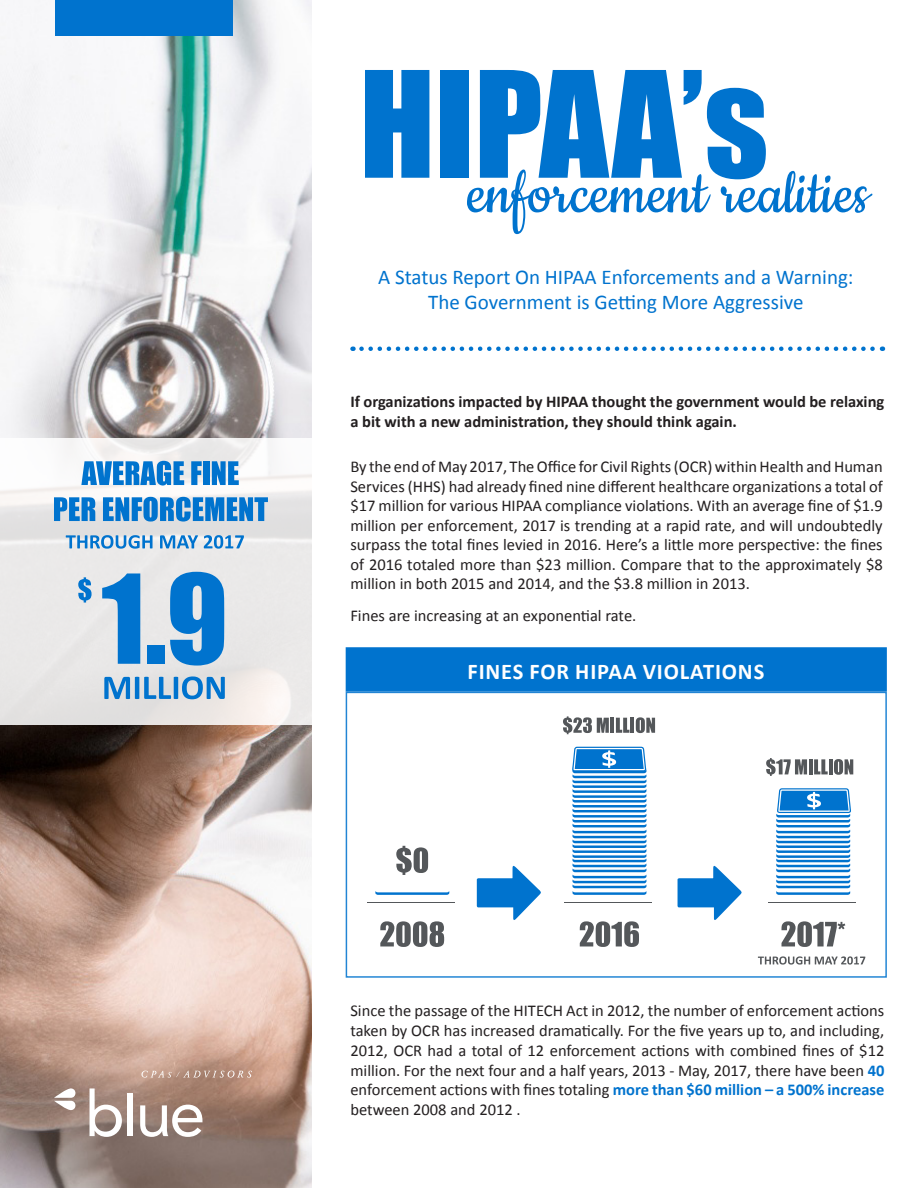
<style>
.page{position:relative;width:918px;height:1188px;background:#fff}
.page>*{position:absolute;margin:0;border:0;box-sizing:border-box;transform-origin:0 0}
.t1{font:136.35px "Impact";color:#0073ce}
.t2{font:68.7px "Cookie";color:#0073ce}
.t3{font:700 22.5px "Calibri";letter-spacing:.04em;color:#fff}
.t4{font:21px/25.2px "Calibri";color:#0073ce;text-align:center}
.t5{font:16.5px/19.5px "Calibri";color:#231f20;text-align:justify}
.t6{font:700 16.5px/19.5px "Calibri";color:#231f20}
.s1{font-weight:700;color:#0073ce}
</style>
<div class="page">
<div style="left:346px;top:692px;width:541px;height:286px;border:2px solid #0073ce"></div>
<div style="left:346px;top:647px;width:541px;height:45px;background:#0073ce;border:2px solid #0073ce"></div>
<img style="left:0;top:0;width:312px;height:1188px">
<svg style="left:361px;top:347px;width:522px;height:4px"></svg>
<div style="left:55px;top:0;width:178px;height:36px;background:#0073ce"></div>
<svg style="left:0;top:439px;width:312px;height:286px;fill:#eae9e8"></svg>
<svg style="left:142px;top:1071px;width:110px;height:7px"></svg>
<svg style="left:90px;top:1088px;width:32px;height:49px"></svg>
<div style="left:128px;top:1094px;width:5px;height:42px;background:#fff"></div>
<svg style="left:140px;top:1105px;width:62px;height:32px"></svg>
<svg style="left:54px;top:1088px;width:23px;height:23px"></svg>
<svg style="left:104px;top:676px;width:121px;height:23px;background:#77acd7"></svg>
<svg style="left:102px;top:573px;width:38px;height:91px;background:#569ed7"></svg>
<div style="left:147px;top:645px;width:17px;height:19px;background:#0073ce"></div>
<svg style="left:170px;top:572px;width:54px;height:94px;background:#348dd3"></svg>
<svg style="left:78px;top:577px;width:14px;height:26px"></svg>
<svg style="left:81px;top:461px;width:103px;height:25px;background:#4a9ad9"></svg>
<svg style="left:191px;top:461px;width:11px;height:24px"></svg>
<div style="left:203px;top:461px;width:6px;height:24px;background:#0073ce"></div>
<svg style="left:212px;top:461px;width:27px;height:24px"></svg>
<svg style="left:54px;top:497px;width:41px;height:24px"></svg>
<svg style="left:103px;top:497px;width:165px;height:25px;background:#4996d4"></svg>
<svg style="left:66px;top:535px;width:87px;height:14px"></svg>
<svg style="left:160px;top:535px;width:38px;height:13px"></svg>
<svg style="left:204px;top:535px;width:40px;height:14px"></svg>
<svg style="left:375px;top:891px;width:74px;height:4px"></svg>
<hr style="left:367px;top:903px;width:88px;height:1px;background:#54575a">
<svg style="left:380px;top:921px;width:64px;height:26px"></svg>
<svg style="left:396px;top:846px;width:32px;height:29px"></svg>
<svg style="left:477px;top:866px;width:64px;height:54px"></svg>
<svg style="left:678px;top:866px;width:64px;height:54px"></svg>
<hr style="left:564px;top:903px;width:88px;height:1px;background:#54575a">
<svg style="left:580px;top:921px;width:59px;height:26px"></svg>
<svg style="left:563px;top:716px;width:46px;height:18px"></svg>
<hr style="left:610px;top:718px;width:4px;height:15px;background:#54575a">
<svg style="left:616px;top:718px;width:13px;height:15px"></svg>
<hr style="left:630px;top:718px;width:4px;height:15px;background:#54575a">
<svg style="left:636px;top:717px;width:19px;height:16px"></svg>
<svg style="left:572px;top:747px;width:74px;height:148px"></svg>
<hr style="left:768px;top:903px;width:88px;height:1px;background:#54575a">
<svg style="left:781px;top:921px;width:64px;height:26px"></svg>
<svg style="left:766px;top:758px;width:41px;height:18px"></svg>
<hr style="left:809px;top:759px;width:4px;height:15px;background:#54575a">
<svg style="left:814px;top:759px;width:14px;height:15px"></svg>
<hr style="left:829px;top:759px;width:4px;height:15px;background:#54575a">
<svg style="left:834px;top:759px;width:19px;height:16px"></svg>
<svg style="left:758px;top:956px;width:107px;height:9px"></svg>
<svg style="left:776px;top:788px;width:75px;height:107px"></svg>
<p class="t1" style="left:359px;top:18px;width:410px">HIPAA’s</p>
<p class="t2" style="left:467px;top:158px;width:403px">enforcement realities</p>
<p class="t4" style="left:378px;top:264px;width:477px">A Status Report On HIPAA Enforcements and a Warning:<br>The Government is Getting More Aggressive</p>
<p class="t6" style="left:350px;top:392px;width:536px">If organizations impacted by HIPAA thought the government would be relaxing a bit with a new administration, they should think again.</p>
<p class="t5" style="left:350px;top:457px;width:534px">By the end of May 2017, The Office for Civil Rights (OCR) within Health and Human Services (HHS) had already fined nine different healthcare organizations a total of $17 million for various HIPAA compliance violations. With an average fine of $1.9 million per enforcement, 2017 is trending at a rapid rate, and will undoubtedly surpass the total fines levied in 2016. Here’s a little more perspective: the fines of 2016 totaled more than $23 million. Compare that to the approximately $8 million in both 2015 and 2014, and the $3.8 million in 2013.</p>
<p class="t5" style="left:350px;top:606px;width:287px">Fines are increasing at an exponential rate.</p>
<p class="t3" style="left:467px;top:657px;width:298px">FINES FOR HIPAA VIOLATIONS</p>
<p class="t5" style="left:350px;top:1001px;width:536px">Since the passage of the HITECH Act in 2012, the number of enforcement actions taken by OCR has increased dramatically. For the five years up to, and including, 2012, OCR had a total of 12 enforcement actions with combined fines of $12 million. For the next four and a half years, 2013 - May, 2017, there have been <span class="s1">40 </span>enforcement actions with fines totaling <span class="s1">more than $60 million – a 500% increase </span>between 2008 and 2012 .</p>
</div>
